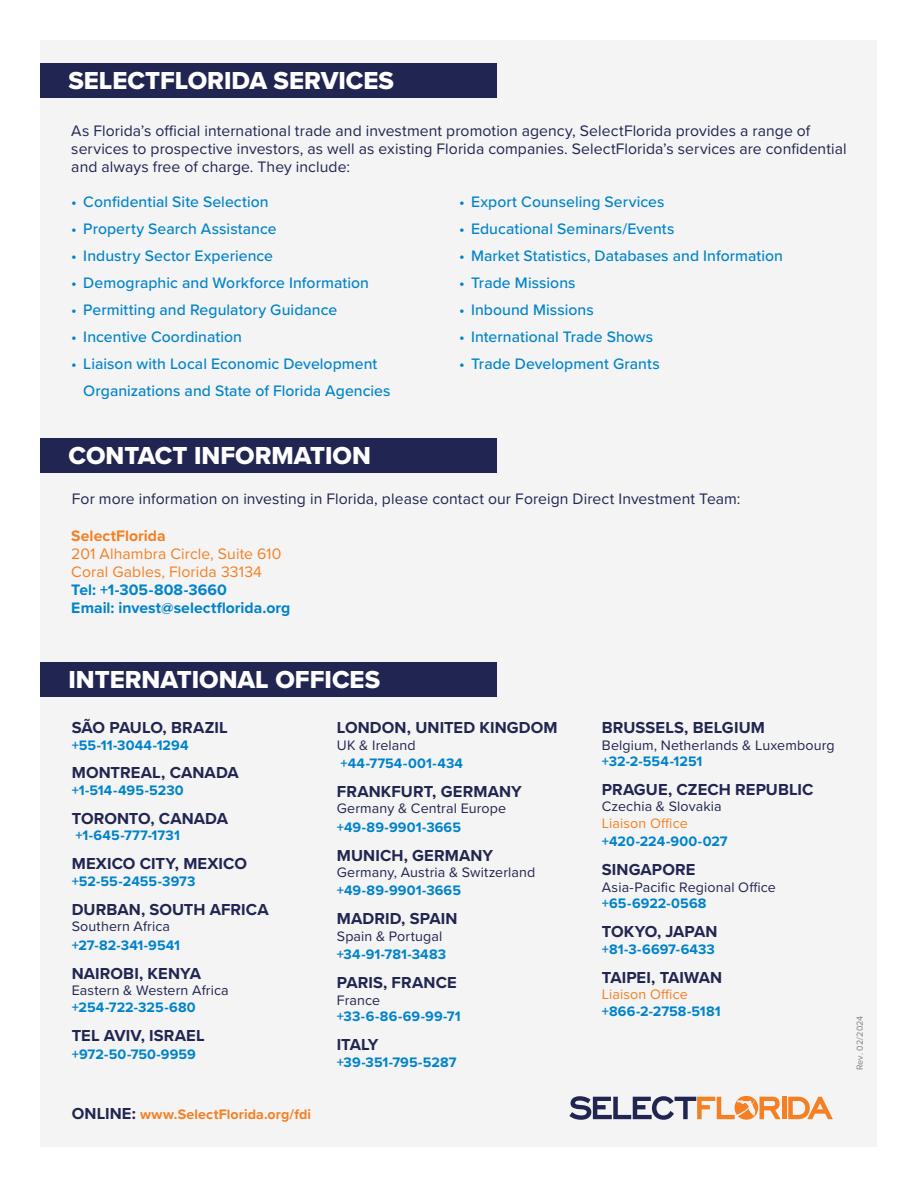
<style>
.page{position:relative;width:918px;height:1188px;background:#fff}
.page>*{position:absolute;margin:0;border:0;box-sizing:border-box;transform-origin:0 0}
.t1{font:25.5px "Proxima Nova Extrabld";color:#fff}
.t2{font:700 16.5px "Proxima Nova";letter-spacing:.005em;color:#212551}
.t3{font:500 15.75px/27px "Proxima Nova";letter-spacing:.005em;color:#0083ca}
.t4{font:15.75px/18px "Proxima Nova";letter-spacing:.005em;color:#212551}
.t5{font:15.75px/18px "Proxima Nova";letter-spacing:.005em;color:#f58023}
.t6{font:700 15.75px/18px "Proxima Nova";letter-spacing:.005em;color:#0083ca}
.t7{font:700 15.75px "Proxima Nova";letter-spacing:.005em;color:#f58023}
.t8{font:700 14.25px "Proxima Nova";letter-spacing:.005em;color:#0083ca}
.t9{font:14.25px "Proxima Nova";letter-spacing:.01em;color:#212551}
.t10{font:700 14.25px "Proxima Nova";letter-spacing:.01em;color:#f58023}
.t11{font:14.25px "Proxima Nova";letter-spacing:.005em;color:#f58023}
.t12{font:9px "Proxima Nova";letter-spacing:.005em;color:#7f8080}
.s1{font-size:16.5px;color:#212551}
</style>
<div class="page">
<div style="left:40px;top:40px;width:838px;height:1108px;background:#f4f4f4"></div>
<div style="left:782px;top:1097px;width:5px;height:22px;background:#f58023"></div>
<svg style="left:788px;top:1097px;width:45px;height:22px"></svg>
<svg style="left:569px;top:1096px;width:212px;height:24px"></svg>
<div style="left:40px;top:63px;width:457px;height:34px;background:#212551"></div>
<div style="left:40px;top:438px;width:457px;height:34px;background:#212551"></div>
<div style="left:40px;top:662px;width:457px;height:34px;background:#212551"></div>
<h1 class="t1" style="left:68px;top:61px;width:327px">SELECTFLORIDA SERVICES</h1>
<p class="t4" style="left:71px;top:121px;width:777px">As Florida’s official international trade and investment promotion agency, SelectFlorida provides a range of services to prospective investors, as well as existing Florida companies. SelectFlorida’s services are confidential and always free of charge. They include:</p>
<p class="t3" style="left:71px;top:188px;width:199px">• Confidential Site Selection</p>
<p class="t3" style="left:71px;top:215px;width:207px">• Property Search Assistance</p>
<p class="t3" style="left:71px;top:242px;width:203px">• Industry Sector Experience</p>
<p class="t3" style="left:71px;top:269px;width:299px">• Demographic and Workforce Information</p>
<p class="t3" style="left:71px;top:296px;width:267px">• Permitting and Regulatory Guidance</p>
<p class="t3" style="left:71px;top:323px;width:172px">• Incentive Coordination</p>
<p class="t3" style="left:83px;top:350px;width:309px;text-indent:-12px">• Liaison with Local Economic Development<br>Organizations and State of Florida Agencies</p>
<p class="t3" style="left:459px;top:188px;width:207px">• Export Counseling Services</p>
<p class="t3" style="left:459px;top:215px;width:217px">• Educational Seminars/Events</p>
<p class="t3" style="left:459px;top:242px;width:326px">• Market Statistics, Databases and Information</p>
<p class="t3" style="left:459px;top:269px;width:118px">• Trade Missions</p>
<p class="t3" style="left:459px;top:296px;width:136px">• Inbound Missions</p>
<p class="t3" style="left:459px;top:323px;width:196px">• International Trade Shows</p>
<p class="t3" style="left:459px;top:350px;width:202px">• Trade Development Grants</p>
<h1 class="t1" style="left:68px;top:436px;width:304px">CONTACT INFORMATION</h1>
<p class="t4" style="left:72px;top:489px;width:670px">For more information on investing in Florida, please contact our Foreign Direct Investment Team:</p>
<p class="t7" style="left:71px;top:524px;width:96px">SelectFlorida</p>
<p class="t5" style="left:71px;top:544px;width:212px">201 Alhambra Circle, Suite 610<br>Coral Gables, Florida 33134</p>
<p class="t6" style="left:71px;top:581px;width:221px">Tel: +1-305-808-3660<br>Email: invest@selectflorida.org</p>
<h1 class="t1" style="left:68px;top:660px;width:313px">INTERNATIONAL OFFICES</h1>
<p class="t2" style="left:72px;top:715px;width:158px">SÃO PAULO, BRAZIL</p>
<p class="t8" style="left:72px;top:734px;width:118px">+55-11-3044-1294</p>
<p class="t2" style="left:72px;top:761px;width:169px">MONTREAL, CANADA</p>
<p class="t8" style="left:72px;top:780px;width:113px">+1-514-495-5230</p>
<p class="t2" style="left:72px;top:806px;width:158px">TORONTO, CANADA</p>
<p class="t8" style="left:75px;top:825px;width:106px">+1-645-777-1731</p>
<p class="t2" style="left:72px;top:852px;width:177px">MEXICO CITY, MEXICO</p>
<p class="t8" style="left:72px;top:870px;width:125px">+52-55-2455-3973</p>
<p class="t2" style="left:72px;top:897px;width:198px">DURBAN, SOUTH AFRICA</p>
<p class="t9" style="left:72px;top:916px;width:100px">Southern Africa</p>
<p class="t8" style="left:72px;top:934px;width:110px">+27-82-341-9541</p>
<p class="t2" style="left:72px;top:961px;width:131px">NAIROBI, KENYA</p>
<p class="t9" style="left:72px;top:980px;width:159px">Eastern &amp; Western Africa</p>
<p class="t8" style="left:72px;top:996px;width:126px">+254-722-325-680</p>
<p class="t2" style="left:72px;top:1023px;width:134px">TEL AVIV, ISRAEL</p>
<p class="t8" style="left:72px;top:1044px;width:126px">+972-50-750-9959</p>
<p class="t10" style="left:72px;top:1104px;width:241px"><span class="s1">ONLINE:</span> www.SelectFlorida.org/fdi</p>
<p class="t2" style="left:337px;top:715px;width:222px">LONDON, UNITED KINGDOM</p>
<p class="t9" style="left:337px;top:734px;width:80px">UK &amp; Ireland</p>
<p class="t8" style="left:340px;top:752px;width:124px">+44-7754-001-434</p>
<p class="t2" style="left:337px;top:779px;width:187px">FRANKFURT, GERMANY</p>
<p class="t9" style="left:337px;top:798px;width:171px">Germany &amp; Central Europe</p>
<p class="t8" style="left:337px;top:816px;width:126px">+49-89-9901-3665</p>
<p class="t2" style="left:337px;top:843px;width:158px">MUNICH, GERMANY</p>
<p class="t9" style="left:337px;top:862px;width:200px">Germany, Austria &amp; Switzerland</p>
<p class="t8" style="left:337px;top:880px;width:126px">+49-89-9901-3665</p>
<p class="t2" style="left:337px;top:907px;width:122px">MADRID, SPAIN</p>
<p class="t9" style="left:337px;top:926px;width:107px">Spain &amp; Portugal</p>
<p class="t8" style="left:337px;top:944px;width:111px">+34-91-781-3483</p>
<p class="t2" style="left:337px;top:970px;width:121px">PARIS, FRANCE</p>
<p class="t9" style="left:337px;top:989px;width:45px">France</p>
<p class="t8" style="left:337px;top:1006px;width:125px">+33-6-86-69-99-71</p>
<p class="t2" style="left:337px;top:1032px;width:43px">ITALY</p>
<p class="t8" style="left:337px;top:1051px;width:121px">+39-351-795-5287</p>
<p class="t2" style="left:602px;top:715px;width:165px">BRUSSELS, BELGIUM</p>
<p class="t9" style="left:602px;top:734px;width:234px">Belgium, Netherlands &amp; Luxembourg</p>
<p class="t8" style="left:602px;top:751px;width:102px">+32-2-554-1251</p>
<p class="t2" style="left:602px;top:777px;width:213px">PRAGUE, CZECH REPUBLIC</p>
<p class="t9" style="left:602px;top:796px;width:121px">Czechia &amp; Slovakia</p>
<p class="t11" style="left:602px;top:813px;width:87px">Liaison Office</p>
<p class="t8" style="left:602px;top:831px;width:127px">+420-224-900-027</p>
<p class="t2" style="left:602px;top:857px;width:95px">SINGAPORE</p>
<p class="t9" style="left:602px;top:876px;width:176px">Asia-Pacific Regional Office</p>
<p class="t8" style="left:602px;top:893px;width:106px">+65-6922-0568</p>
<p class="t2" style="left:602px;top:919px;width:117px">TOKYO, JAPAN</p>
<p class="t8" style="left:602px;top:938px;width:115px">+81-3-6697-6433</p>
<p class="t2" style="left:602px;top:965px;width:122px">TAIPEI, TAIWAN</p>
<p class="t11" style="left:602px;top:984px;width:87px">Liaison Office</p>
<p class="t8" style="left:602px;top:1000px;width:120px">+866-2-2758-5181</p>
<p class="t12" style="left:853px;top:1070px;width:56px;rotate:-90deg">Rev. 02/2024</p>
</div>
